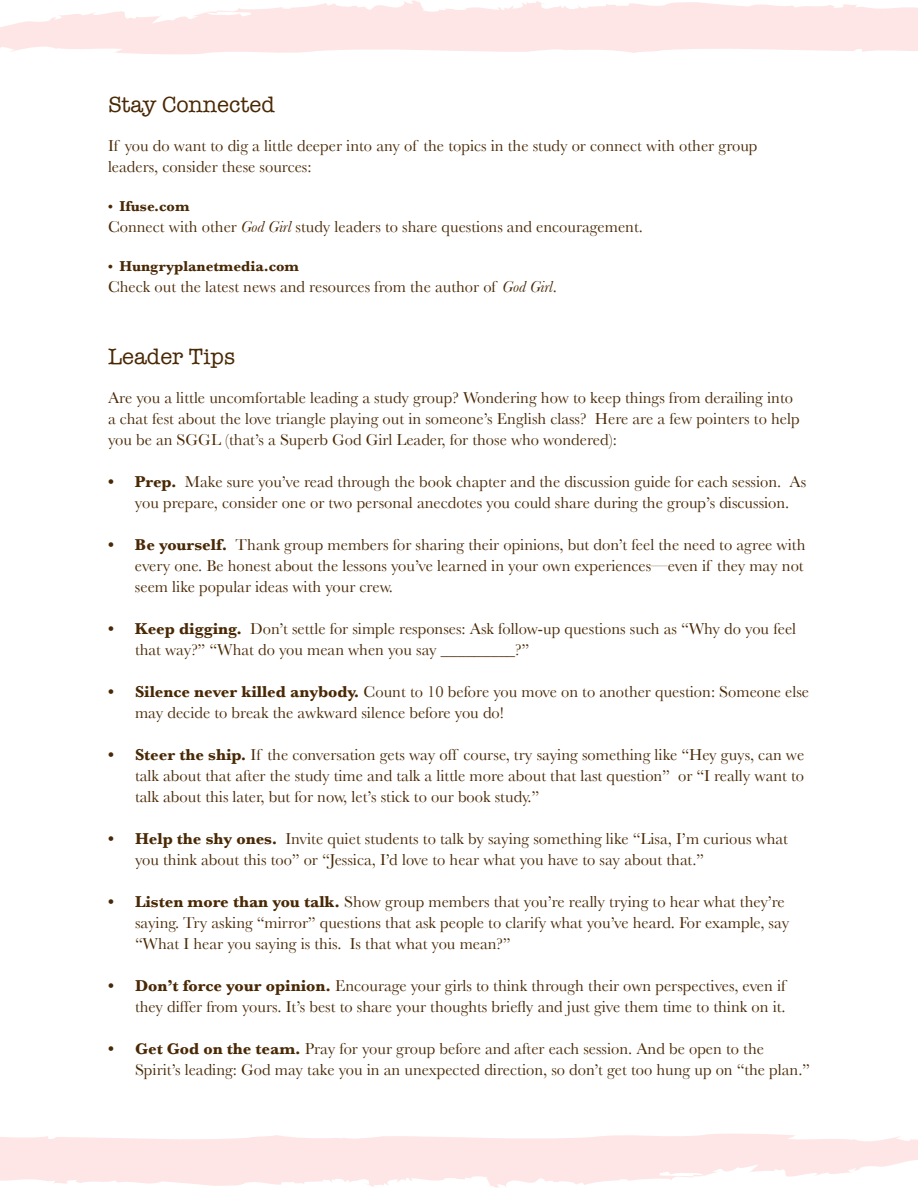
<style>
.page{position:relative;width:918px;height:1188px;background:#fff}
.page>*{position:absolute;margin:0;border:0;box-sizing:border-box;transform-origin:0 0}
.t1{font:22.5px "American Typewriter";color:#492804}
.t2{font:16.5px/21px "Baskerville";color:#492804}
.t3{font:700 15px "Baskerville";color:#492804}
.s1{font-size:13.5px}
.s2{font-style:italic}
.s3{font-weight:700}
</style>
<div class="page">
<svg style="left:0;top:0;width:918px;height:55px;fill:#fde6e5"></svg>
<svg style="left:0;top:1133px;width:918px;height:55px;fill:#fde6e5"></svg>
<h1 class="t1" style="left:108px;top:87px;width:169px">Stay Connected</h1>
<p class="t2" style="left:108px;top:135px;width:651px">If you do want to dig a little deeper into any of the topics in the study or connect with other group leaders, consider these sources:</p>
<p class="t3" style="left:108px;top:197px;width:83px"><span class="s1">•</span> Ifuse.com</p>
<p class="t2" style="left:108px;top:216px;width:536px">Connect with other <span class="s2">God Girl</span> study leaders to share questions and encouragement.</p>
<p class="t3" style="left:108px;top:257px;width:192px"><span class="s1">•</span> Hungryplanetmedia.com</p>
<p class="t2" style="left:108px;top:276px;width:451px">Check out the latest news and resources from the author of <span class="s2">God Girl</span>.</p>
<h1 class="t1" style="left:108px;top:339px;width:129px">Leader Tips</h1>
<p class="t2" style="left:108px;top:387px;width:693px">Are you a little uncomfortable leading a study group? Wondering how to keep things from derailing into a chat fest about the love triangle playing out in someone’s English class? Here are a few pointers to help you be an SGGL (that’s a Superb God Girl Leader, for those who wondered):</p>
<p class="t2" style="left:135px;top:471px;width:673px;text-indent:-27px"><span class="s3">• Prep.</span> Make sure you’ve read through the book chapter and the discussion guide for each session. As you prepare, consider one or two personal anecdotes you could share during the group’s discussion.</p>
<p class="t2" style="left:135px;top:534px;width:672px;text-align:justify;text-indent:-27px"><span class="s3">• Be yourself.</span> Thank group members for sharing their opinions, but don’t feel the need to agree with every one. Be honest about the lessons you’ve learned in your own experiences—even if they may not seem like popular ideas with your crew.</p>
<p class="t2" style="left:135px;top:618px;width:663px;text-indent:-27px"><span class="s3">• Keep digging.</span> Don’t settle for simple responses: Ask follow-up questions such as “Why do you feel that way?” “What do you mean when you say _________?”</p>
<p class="t2" style="left:135px;top:681px;width:676px;text-indent:-27px"><span class="s3">• Silence never killed anybody.</span> Count to 10 before you move on to another question: Someone else may decide to break the awkward silence before you do!</p>
<p class="t2" style="left:135px;top:744px;width:671px;text-align:justify;text-indent:-27px"><span class="s3">• Steer the ship.</span> If the conversation gets way off course, try saying something like “Hey guys, can we talk about that after the study time and talk a little more about that last question” or “I really want to talk about this later, but for now, let’s stick to our book study.”</p>
<p class="t2" style="left:135px;top:828px;width:654px;text-indent:-27px"><span class="s3">• Help the shy ones.</span> Invite quiet students to talk by saying something like “Lisa, I’m curious what you think about this too” or “Jessica, I’d love to hear what you have to say about that.”</p>
<p class="t2" style="left:135px;top:891px;width:656px;text-indent:-27px"><span class="s3">• Listen more than you talk.</span> Show group members that you’re really trying to hear what they’re saying. Try asking “mirror” questions that ask people to clarify what you’ve heard. For example, say “What I hear you saying is this. Is that what you mean?”</p>
<p class="t2" style="left:108px;top:975px;width:679px;text-align:right"><span class="s3">• Don’t force your opinion.</span> Encourage your girls to think through their own perspectives, even if they differ from yours. It’s best to share your thoughts briefly and just give them time to think on it.</p>
<p class="t2" style="left:135px;top:1038px;width:676px;text-indent:-27px"><span class="s3">• Get God on the team.</span> Pray for your group before and after each session. And be open to the<br>Spirit’s leading: God may take you in an unexpected direction, so don’t get too hung up on “the plan.”</p>
</div>
